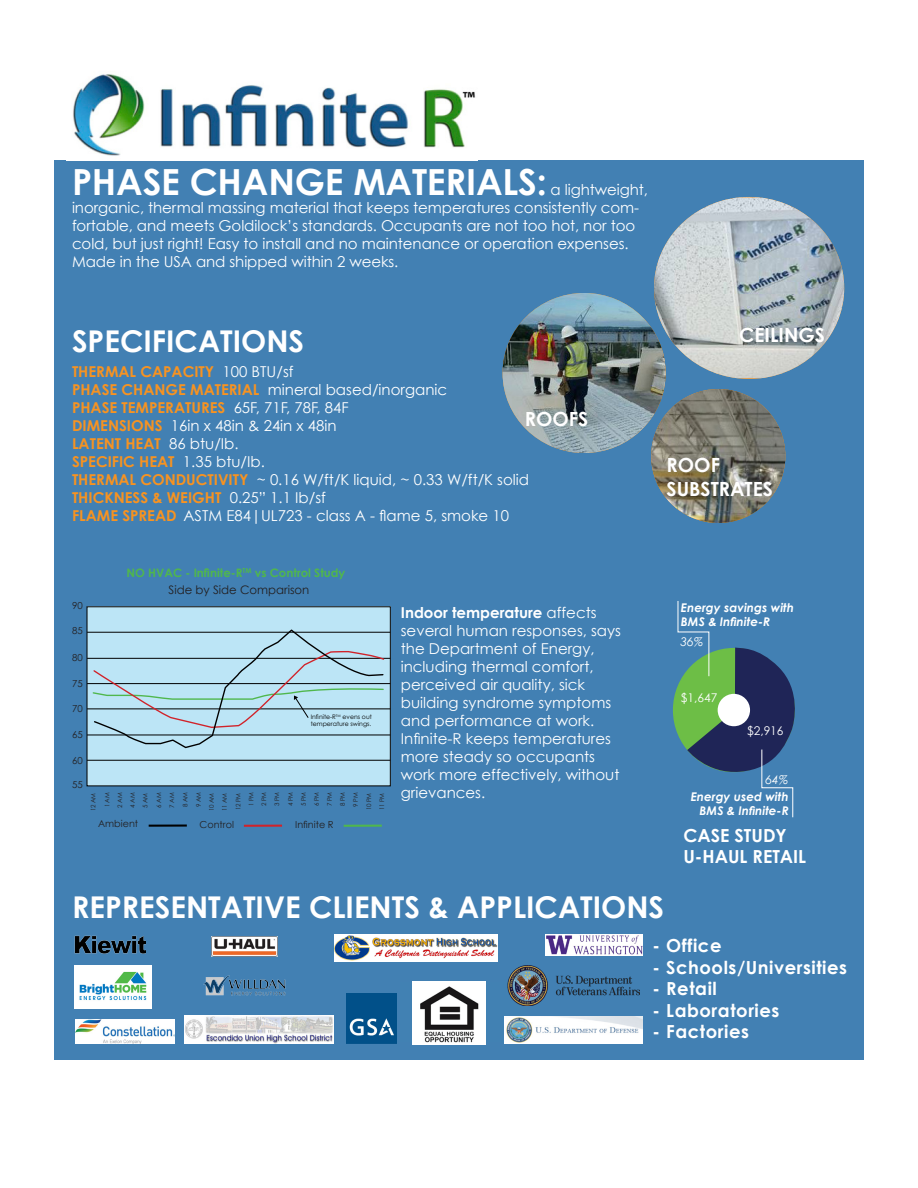
<style>
.page{position:relative;width:918px;height:1188px;background:#fff}
.page>*{position:absolute;margin:0;border:0;box-sizing:border-box;transform-origin:0 0}
.t1{font:700 36px "Century Gothic";letter-spacing:-.005em;color:#fff}
.t2{font:700 30px "Century Gothic";color:#fff}
.t3{font:700 19.5px "Century Gothic";color:#fff}
.t4{font:700 18px "Century Gothic";letter-spacing:.03em;color:#fff}
.t5{font:700 18px/21.6px "Century Gothic";color:#fff}
.t6{font:15px/18px "Century Gothic";color:#fff}
.t7{font:700 15px "Century Gothic";color:#f79321}
.t8{font:italic 700 12px/14.4px "Century Gothic";color:#fff}
.t9{font:12px "Century Gothic";color:#fff}
.t10{font:italic 12px "Century Gothic";color:#fff}
.t11{font:700 11.7px/17.2px "Century Gothic";color:#50b74c;text-align:center}
.t12{font:9.6px "Century Gothic";color:#231f20}
.t13{font:6.15px/13px "Century Gothic";letter-spacing:-.03em;color:#231f20}
.t14{font:6.15px/7.5px "Century Gothic";color:#000}
.s1{font-weight:400;color:#fff}
.s2{font-weight:700;color:#f79321}
.s3{font-weight:400;color:#231f20}
.s4{font-weight:700}
</style>
<div class="page">
<div style="left:54px;top:160px;width:810px;height:900px;background:#4280b3"></div>
<img style="left:654px;top:197px;width:190px;height:181px;border-radius:87px">
<img style="left:73px;top:74px;width:402px;height:82px">
<img style="left:651px;top:389px;width:134px;height:134px;border-radius:67px">
<img style="left:503px;top:293px;width:163px;height:160px">
<div style="left:87px;top:607px;width:303px;height:179px;background:#bce5f6"></div>
<hr style="left:87px;top:632px;width:303px;height:1px;background:#000">
<hr style="left:87px;top:658px;width:303px;height:1px;background:#000">
<hr style="left:87px;top:683px;width:303px;height:1px;background:#000">
<hr style="left:87px;top:709px;width:303px;height:1px;background:#000">
<hr style="left:87px;top:735px;width:303px;height:1px;background:#000">
<hr style="left:87px;top:760px;width:303px;height:1px;background:#000">
<hr style="left:244px;top:825px;width:38px;height:2px;background:#d1232a">
<hr style="left:344px;top:825px;width:38px;height:2px;background:#50b74c">
<hr style="left:149px;top:825px;width:38px;height:2px;background:#000">
<svg style="left:92px;top:630px;width:293px;height:119px"></svg>
<img style="left:74px;top:935px;width:71px;height:19px">
<img style="left:75px;top:965px;width:76px;height:43px">
<img style="left:211px;top:936px;width:67px;height:21px">
<img style="left:76px;top:1019px;width:99px;height:25px">
<svg style="left:677px;top:601px;width:118px;height:217px"></svg>
<img style="left:545px;top:935px;width:98px;height:21px">
<img style="left:335px;top:935px;width:163px;height:26px">
<img style="left:504px;top:1017px;width:139px;height:27px">
<img style="left:346px;top:994px;width:51px;height:50px">
<img style="left:412px;top:982px;width:73px;height:62px">
<img style="left:184px;top:1016px;width:149px;height:27px">
<img style="left:203px;top:975px;width:83px;height:21px">
<img style="left:508px;top:965px;width:132px;height:40px">
<p class="t1" style="left:72px;top:159px;width:476px">PHASE CHANGE MATERIALS:</p>
<p class="t6" style="left:72px;top:180px;width:578px;text-indent:479px">a lightweight, inorganic, thermal massing material that keeps temperatures consistently com&shy;fortable, and meets Goldilock’s standards. Occupants are not too hot, nor too cold, but just right! Easy to install and no maintenance or operation expenses.<br>Made in the USA and shipped within 2 weeks.</p>
<p class="t2" style="left:72px;top:322px;width:234px">SPECIFICATIONS</p>
<p class="t7" style="left:72px;top:362px;width:223px">THERMAL CAPACITY <span class="s1">100 BTU/sf</span></p>
<p class="t6" style="left:72px;top:380px;width:377px"><span class="s2">PHASE CHANGE MATERIAL</span> mineral based/inorganic</p>
<p class="t7" style="left:72px;top:398px;width:278px">PHASE TEMPERATURES <span class="s1">65F, 71F, 78F, 84F</span></p>
<p class="t6" style="left:72px;top:416px;width:266px"><span class="s2">DIMENSIONS</span> 16in x 48in &amp; 24in x 48in</p>
<p class="t7" style="left:72px;top:434px;width:168px">LATENT HEAT <span class="s1">86 btu/Ib.</span></p>
<p class="t7" style="left:72px;top:452px;width:194px">SPECIFIC HEAT <span class="s1">1.35 btu/Ib.</span></p>
<p class="t6" style="left:72px;top:470px;width:459px"><span class="s2">THERMAL CONDUCTIVITY</span> ~ 0.16 W/ft/K liquid, ~ 0.33 W/ft/K solid</p>
<p class="t7" style="left:72px;top:488px;width:255px">THICKNESS &amp; WEIGHT <span class="s1">0.25” 1.1 Ib/sf</span></p>
<p class="t6" style="left:72px;top:506px;width:439px"><span class="s2">FLAME SPREAD</span> ASTM E84|UL723 - class A - flame 5, smoke 10</p>
<p class="t3" style="left:525px;top:406px;width:65px">ROOFS</p>
<p class="t12" style="left:72px;top:600px;width:12px">90</p>
<p class="t12" style="left:72px;top:625px;width:12px">85</p>
<p class="t12" style="left:72px;top:652px;width:12px">80</p>
<p class="t12" style="left:72px;top:678px;width:12px">75</p>
<p class="t12" style="left:72px;top:703px;width:12px">70</p>
<p class="t12" style="left:72px;top:729px;width:12px">65</p>
<p class="t12" style="left:72px;top:754px;width:12px">60</p>
<p class="t12" style="left:72px;top:779px;width:12px">55</p>
<p class="t11" style="left:127px;top:564px;width:220px">NO HVAC - Infinite-R<sup>TM</sup> vs Control Study<br><span class="s3">Side by Side Comparison</span></p>
<p class="t14" style="left:311px;top:713px;width:63px">Infinite-R<sup>TM</sup> evens out temperature swings.</p>
<p class="t13" style="left:87px;top:811px;width:20px;rotate:-90deg">12 AM</p>
<p class="t13" style="left:101px;top:807px;width:16px;rotate:-90deg">1 AM</p>
<p class="t13" style="left:113px;top:808px;width:16px;rotate:-90deg">2 AM</p>
<p class="t13" style="left:165px;top:808px;width:16px;rotate:-90deg">7 AM</p>
<p class="t13" style="left:245px;top:807px;width:16px;text-align:justify;rotate:-90deg">1 PM 2 PM 3 PM 4 PM 5 PM 6 PM 7 PM 8 PM 9 PM</p>
<p class="t13" style="left:126px;top:808px;width:17px;rotate:-90deg">4 AM<br>5 AM</p>
<p class="t13" style="left:152px;top:808px;width:16px;rotate:-90deg">6 AM</p>
<p class="t13" style="left:178px;top:811px;width:21px;text-align:right;rotate:-90deg">8 AM<br>9 AM<br>10 AM<br>11 AM<br>12 PM</p>
<p class="t13" style="left:362px;top:810px;width:19px;rotate:-90deg">10 PM<br>11 PM</p>
<p class="t12" style="left:98px;top:818px;width:42px">Ambient</p>
<p class="t12" style="left:200px;top:819px;width:36px">Control</p>
<p class="t12" style="left:295px;top:819px;width:40px">Infinite R</p>
<p class="t6" style="left:401px;top:603px;width:222px"><span class="s4">Indoor temperature</span> affects several human responses, says the Department of Energy, including thermal comfort, perceived air quality, sick building syndrome symptoms and performance at work.<br>Infinite-R keeps temperatures more steady so occupants work more effectively, without grievances.</p>
<p class="t3" style="left:739px;top:323px;width:87px">CEILINGS</p>
<p class="t3" style="left:667px;top:453px;width:55px">ROOF</p>
<p class="t3" style="left:667px;top:476px;width:108px">SUBSTRATES</p>
<p class="t8" style="left:681px;top:600px;width:115px">Energy savings with<br>BMS &amp; Infinite-R</p>
<p class="t10" style="left:680px;top:634px;width:24px">36%</p>
<p class="t9" style="left:681px;top:691px;width:38px">$1,647</p>
<p class="t9" style="left:747px;top:724px;width:38px">$2,916</p>
<p class="t10" style="left:766px;top:772px;width:24px">64%</p>
<p class="t8" style="left:691px;top:789px;width:99px;text-align:right">Energy used with<br>BMS &amp; Infinite-R</p>
<p class="t5" style="left:683px;top:824px;width:124px">CASE STUDY<br>U-HAUL RETAIL</p>
<p class="t2" style="left:72px;top:888px;width:594px">REPRESENTATIVE CLIENTS &amp; APPLICATIONS</p>
<p class="t4" style="left:653px;top:934px;width:70px">- Office</p>
<p class="t4" style="left:653px;top:956px;width:196px">- Schools/Universities</p>
<p class="t4" style="left:653px;top:977px;width:66px">- Retail</p>
<p class="t4" style="left:653px;top:999px;width:128px">- Laboratories</p>
<p class="t4" style="left:653px;top:1020px;width:98px">- Factories</p>
</div>
